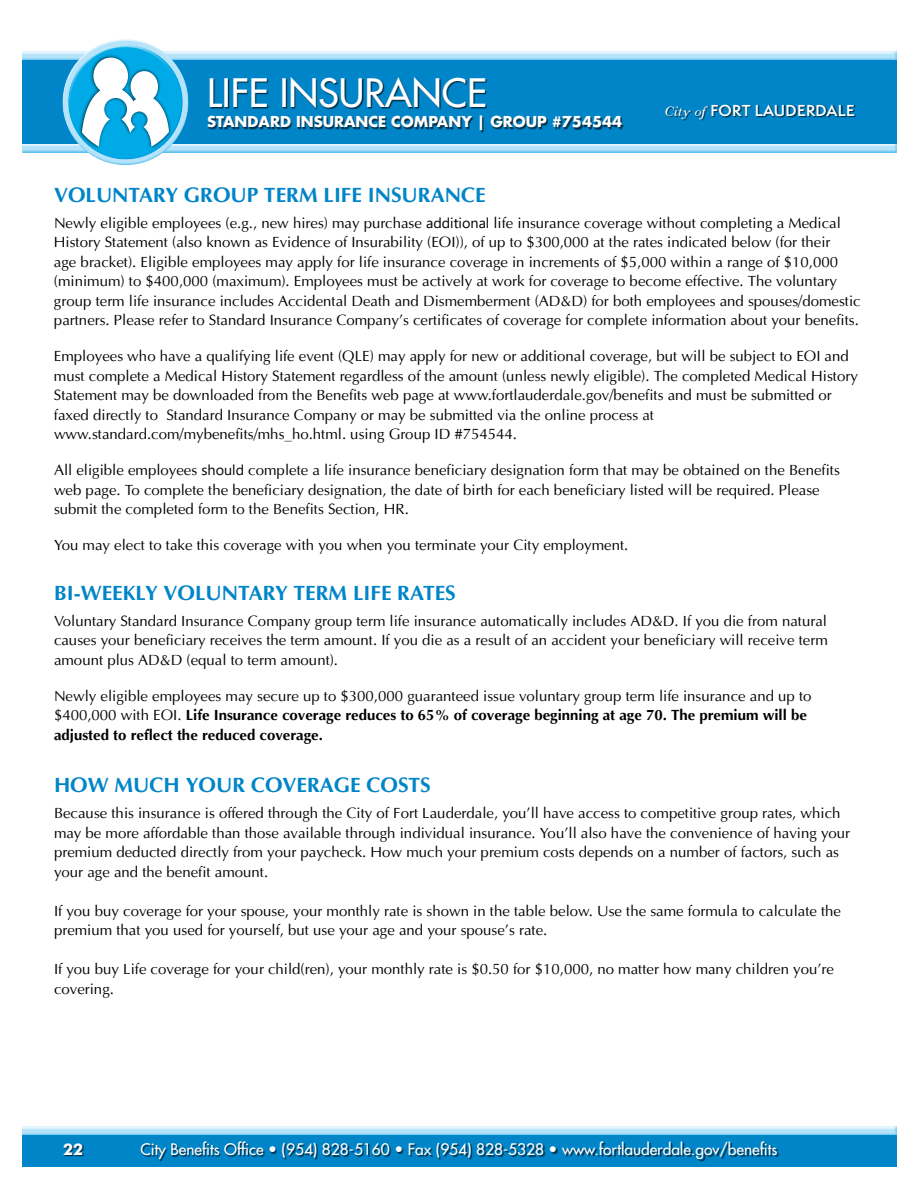
<style>
.page{position:relative;width:918px;height:1188px;background:#fff}
.page>*{position:absolute;margin:0;border:0;box-sizing:border-box;transform-origin:0 0}
.t1{font:38.1px "Futura";color:#fff}
.t2{font:700 21px "Ottawa";color:#0085c8}
.t3{font:700 16.2px "Futura BT";color:#fff}
.t4{font:15.45px "Futura";color:#fff}
.t5{font:15px/19.5px "Ottawa Plain";color:#000}
.t6{font:700 15px/19.5px "Ottawa";color:#000}
.t7{font:700 14.7px "Futura";color:#fff}
.t8{font:600 14.7px "Semplicita Pro";letter-spacing:.02em;color:#fff}
.s1{font-family:"Bodoni";font-weight:400;font-style:italic}
.s2{font-family:"Segoe UI";font-size:14.4px}
.s3{font-family:"Ottawa Plain";font-weight:400}
</style>
<div class="page">
<div style="left:22px;top:56px;width:874px;height:92px;background:#0085c8"></div>
<div style="left:20px;top:49px;width:878px;height:10px;background:#fff;opacity:.75"></div>
<div style="left:20px;top:52px;width:878px;height:9px;background:#00aae6;opacity:.75"></div>
<div style="left:20px;top:142px;width:878px;height:10px;background:#0085c8"></div>
<div style="left:20px;top:144px;width:878px;height:10px;background:#00aae6;opacity:.75"></div>
<div style="left:22px;top:1131px;width:874px;height:35px;background:#0085c8"></div>
<div style="left:20px;top:1126px;width:877px;height:10px;background:#00aae6;opacity:.75"></div>
<div style="left:142px;top:1142px;width:637px;height:19px;background:#000;opacity:.65"></div>
<div style="left:64px;top:1144px;width:21px;height:13px;background:#000;opacity:.65"></div>
<div style="left:208px;top:77px;width:416px;height:55px;background:#000;opacity:.65"></div>
<div style="left:666px;top:104px;width:190px;height:16px;background:#000;opacity:.65"></div>
<div style="left:61px;top:38px;width:129px;height:76px;background:#fff;opacity:.75"></div>
<div style="left:61px;top:50px;width:129px;height:117px;background:#00aae6;opacity:.75"></div>
<div style="left:67px;top:44px;width:118px;height:69px;background:#fff;opacity:.75"></div>
<div style="left:67px;top:55px;width:118px;height:106px;background:#00aae6;opacity:.75"></div>
<div style="left:79px;top:54px;width:94px;height:96px;background:#000;opacity:.75"></div>
<svg style="left:82px;top:58px;width:87px;height:89px;background:#80ceea"></svg>
<h1 class="t1" style="left:207px;top:69px;width:281px">LIFE INSURANCE</h1>
<p class="t7" style="left:207px;top:112px;width:417px">STANDARD INSURANCE COMPANY | GROUP #754544</p>
<p class="t8" style="left:664px;top:99px;width:192px"><span class="s1">City of</span> FORT LAUDERDALE</p>
<h2 class="t2" style="left:54px;top:181px;width:433px">VOLUNTARY GROUP TERM LIFE INSURANCE</h2>
<p class="t5" style="left:54px;top:213px;width:808px">Newly eligible employees (e.g., new hires) may purchase <span class="s2">additional</span> life insurance coverage without completing a Medical History Statement (also known as Evidence of Insurability (EOI)), of up to $300,000 at the rates indicated below (for their<br>age bracket). Eligible employees may apply for life insurance coverage in increments of $5,000 within a range of $10,000 (minimum) to $400,000 (maximum). Employees must be actively at work for coverage to become effective. The voluntary group term life insurance includes Accidental Death and Dismemberment (AD&amp;D) for both employees and spouses/domestic partners. Please refer to Standard Insurance Company’s certificates of coverage for complete information about your benefits.</p>
<p class="t5" style="left:54px;top:347px;width:805px">Employees who have a qualifying life event (QLE) may apply for new or additional coverage, but will be subject to EOI and must complete a Medical History Statement regardless of the amount (unless newly eligible). The completed Medical History Statement may be downloaded from the Benefits web page at www.fortlauderdale.gov/benefits and must be submitted or faxed directly to Standard Insurance Company or may be submitted via the online process at www.standard.com/mybenefits/mhs_ho.html. using Group ID #754544.</p>
<p class="t5" style="left:54px;top:461px;width:787px">All eligible employees <span class="s2">should</span> complete a life insurance beneficiary designation form that may be obtained on the Benefits web page. To complete the beneficiary designation, the date of birth for each beneficiary listed will be required. Please submit the completed form to the Benefits Section, HR.</p>
<p class="t5" style="left:54px;top:536px;width:576px">You may elect to take this coverage with you when you terminate your City employment.</p>
<h2 class="t2" style="left:54px;top:580px;width:403px">BI-WEEKLY VOLUNTARY TERM LIFE RATES</h2>
<p class="t5" style="left:54px;top:611px;width:775px;text-align:justify">Voluntary Standard Insurance Company group term life insurance automatically includes AD&amp;D. If you die from natural causes your beneficiary receives the term amount. If you die as a result of an accident your beneficiary will receive term amount plus AD&amp;D (equal to term amount).</p>
<p class="t5" style="left:54px;top:686px;width:759px">Newly eligible employees may secure up to $300,000 guaranteed issue voluntary group term life insurance and up to</p>
<p class="t6" style="left:54px;top:705px;width:754px"><span class="s3">$400,000 with EOI.</span> Life Insurance coverage reduces to 65% of coverage beginning at age 70. The premium will be adjusted to reflect the reduced coverage.</p>
<h2 class="t2" style="left:54px;top:772px;width:378px">HOW MUCH YOUR COVERAGE COSTS</h2>
<p class="t5" style="left:54px;top:803px;width:798px">Because this insurance is offered through the City of Fort Lauderdale, you’ll have access to competitive group rates, which may be more affordable than those available through individual insurance. You’ll also have the convenience of having your premium deducted directly from your paycheck. How much your premium costs depends on a number of factors, such as your age and the benefit amount.</p>
<p class="t5" style="left:54px;top:901px;width:789px">If you buy coverage for your spouse, your monthly rate is shown in the table below. Use the same formula to calculate the premium that you used for yourself, but use your age and your spouse’s rate.</p>
<p class="t5" style="left:54px;top:959px;width:782px">If you buy Life coverage for your child(ren), your monthly rate is $0.50 for $10,000, no matter how many children you’re covering.</p>
<p class="t3" style="left:63px;top:1139px;width:22px">22</p>
<p class="t4" style="left:141px;top:1140px;width:638px">City Benefits Office • (954) 828-5160 • Fax (954) 828-5328 • www.fortlauderdale.gov/benefits</p>
</div>
